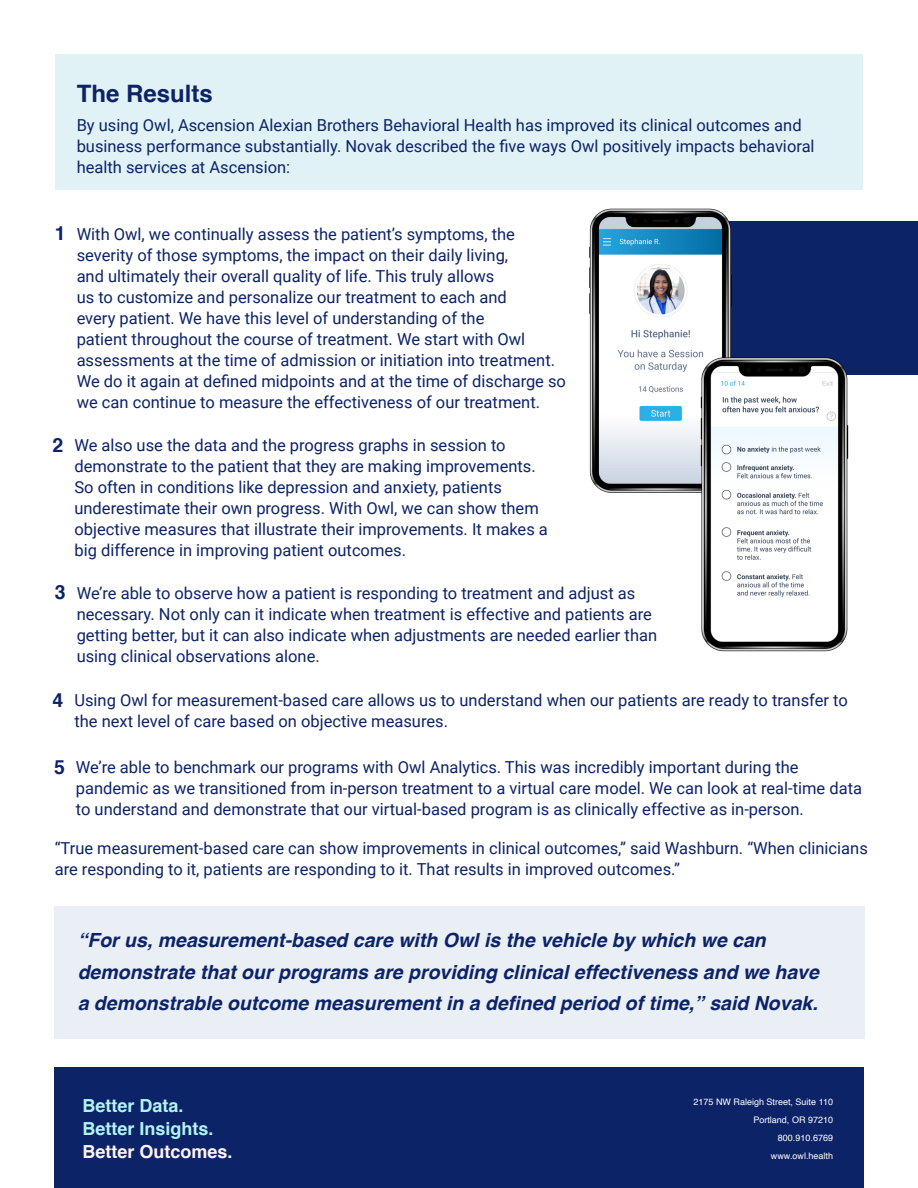
<style>
.page{position:relative;width:918px;height:1188px;background:#fff}
.page>*{position:absolute;margin:0;border:0;box-sizing:border-box;transform-origin:0 0}
.t1{font:700 24px "Helvetica";color:#0d2368}
.t2{font:italic 700 19.5px/31.5px "Helvetica";color:#0d2368}
.t3{font:700 19.5px "Helvetica";color:#0d2368}
.t4{font:700 18px "Helvetica";color:#b1f3f2}
.t5{font:700 18px "Helvetica";color:#fff3f2}
.Paragraph_11_14{font:16.5px/21px "Roboto";color:#0d2368}
.t6{font:9px/18px "Helvetica";color:#fff;text-align:right}
</style>
<div class="page">
<div style="left:54px;top:906px;width:811px;height:133px;background:#eaeff5"></div>
<div style="left:54px;top:1067px;width:810px;height:121px;background:#0d2368"></div>
<div style="left:55px;top:54px;width:807px;height:135px;background:#e0f2f5"></div>
<div style="left:634px;top:221px;width:284px;height:154px;background:#0d2368"></div>
<img style="left:573px;top:189px;width:174px;height:304px">
<img style="left:684px;top:334px;width:165px;height:318px">
<p class="t1" style="left:77px;top:74px;width:138px">The Results</p>
<p class="Paragraph_11_14" style="left:77px;top:114px;width:739px">By using Owl, Ascension Alexian Brothers Behavioral Health has improved its clinical outcomes and business performance substantially. Novak described the five ways Owl positively impacts behavioral health services at Ascension:</p>
<p class="t3" style="left:55px;top:218px;width:12px">1</p>
<p class="Paragraph_11_14" style="left:77px;top:223px;width:491px">With Owl, we continually assess the patient’s symptoms, the severity of those symptoms, the impact on their daily living,<br>and ultimately their overall quality of life. This truly allows<br>us to customize and personalize our treatment to each and<br>every patient. We have this level of understanding of the<br>patient throughout the course of treatment. We start with Owl assessments at the time of admission or initiation into treatment.<br>We do it again at defined midpoints and at the time of discharge so we can continue to measure the effectiveness of our treatment.</p>
<p class="t3" style="left:52px;top:430px;width:12px">2</p>
<p class="t3" style="left:55px;top:577px;width:12px">3</p>
<p class="t3" style="left:52px;top:685px;width:12px">4</p>
<p class="t3" style="left:54px;top:751px;width:12px">5</p>
<p class="Paragraph_11_14" style="left:74px;top:434px;width:475px">We also use the data and the progress graphs in session to demonstrate to the patient that they are making improvements.<br>So often in conditions like depression and anxiety, patients underestimate their own progress. With Owl, we can show them objective measures that illustrate their improvements. It makes a big difference in improving patient outcomes.</p>
<p class="Paragraph_11_14" style="left:77px;top:582px;width:582px">We’re able to observe how a patient is responding to treatment and adjust as necessary. Not only can it indicate when treatment is effective and patients are getting better, but it can also indicate when adjustments are needed earlier than using clinical observations alone.</p>
<p class="Paragraph_11_14" style="left:74px;top:690px;width:775px">Using Owl for measurement-based care allows us to understand when our patients are ready to transfer to the next level of care based on objective measures.</p>
<p class="Paragraph_11_14" style="left:76px;top:756px;width:788px">We’re able to benchmark our programs with Owl Analytics. This was incredibly important during the pandemic as we transitioned from in-person treatment to a virtual care model. We can look at real-time data to understand and demonstrate that our virtual-based program is as clinically effective as in-person.</p>
<p class="Paragraph_11_14" style="left:55px;top:837px;width:815px">“True measurement-based care can show improvements in clinical outcomes,” said Washburn. “When clinicians are responding to it, patients are responding to it. That results in improved outcomes.”</p>
<p class="t2" style="left:78px;top:925px;width:743px">“For us, measurement-based care with Owl is the vehicle by which we can demonstrate that our programs are providing clinical effectiveness and we have a demonstrable outcome measurement in a defined period of time,” said Novak.</p>
<p class="t4" style="left:82px;top:1091px;width:103px">Better Data.</p>
<p class="t4" style="left:82px;top:1114px;width:133px">Better Insights.</p>
<p class="t5" style="left:82px;top:1137px;width:152px">Better Outcomes.</p>
<p class="t6" style="left:694px;top:1093px;width:141px">2175 NW Raleigh Street, Suite 110<br>Portland, OR 97210<br>800.910.6769</p>
<p class="t6" style="left:771px;top:1147px;width:64px">www.owl.health</p>
</div>
